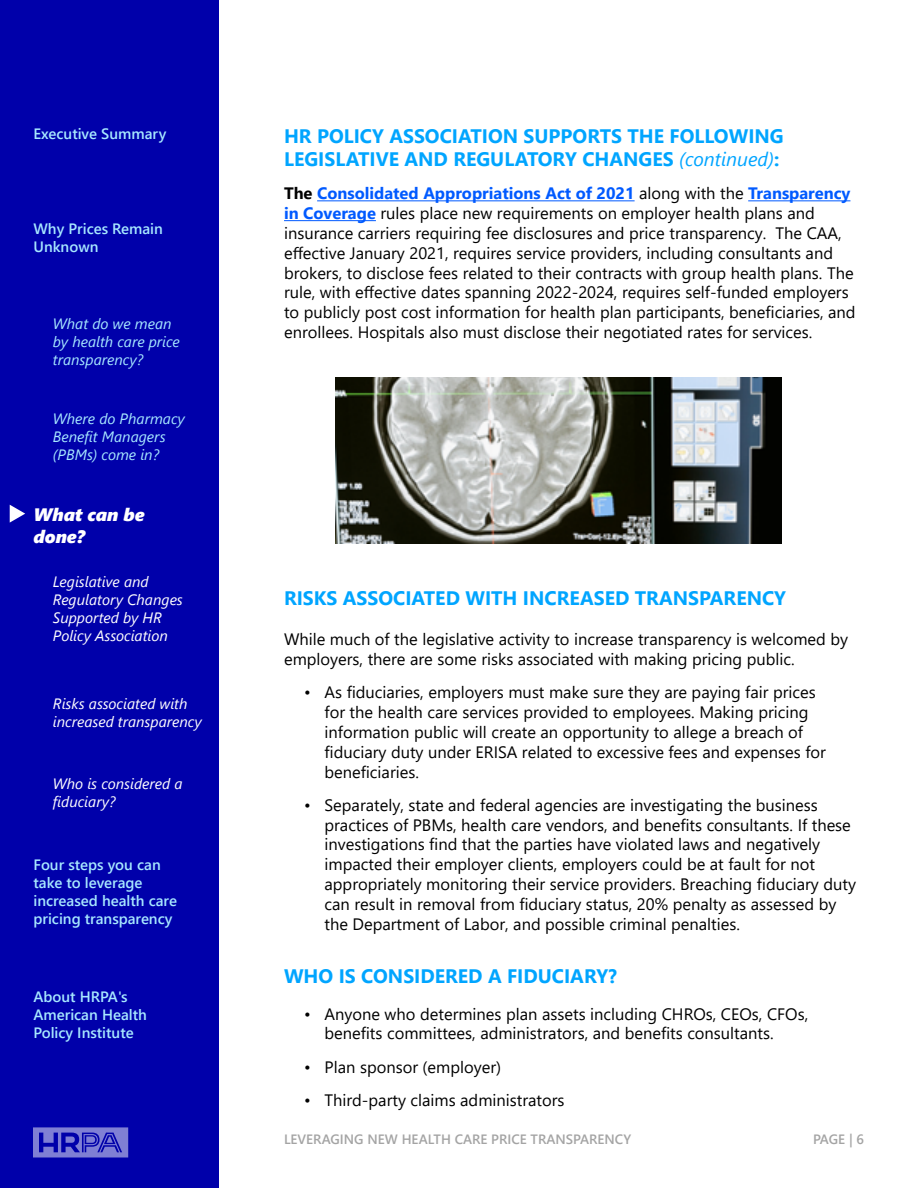
<style>
.page{position:relative;width:918px;height:1188px;background:#fff}
.page>*{position:absolute;margin:0;border:0;box-sizing:border-box;transform-origin:0 0}
.t1{font:700 19.5px/23.4px "Segoe UI";color:#00a5ff}
.t2{font:italic 18px/21.6px "Segoe UI Black";color:#fff}
.t3{font:16.5px/19.8px "Segoe UI";color:#000}
.t4{font:600 15px/18px "Segoe UI";color:#a7e8ff}
.t5{font:italic 15px/18px "Segoe UI";color:#fff}
.t6{font:italic 15px/18px "Segoe UI";color:#a7e8ff}
.t7{font:600 13.5px "Segoe UI";color:#a4a4a4}
.s1{font-weight:400;font-style:italic}
.s2{font-weight:700}
.s3{font-weight:700;color:#005aff}
</style>
<div class="page">
<div style="left:0;top:0;width:218px;height:1188px;background:#00a"></div>
<svg style="left:33px;top:1127px;width:95px;height:31px"></svg>
<svg style="left:10px;top:505px;width:15px;height:18px"></svg>
<hr style="left:317px;top:200px;width:318px;height:1px;background:#005aff">
<hr style="left:748px;top:200px;width:102px;height:1px;background:#005aff">
<hr style="left:284px;top:220px;width:92px;height:1px;background:#005aff">
<img style="left:336px;top:377px;width:445px;height:166px">
<p class="t4" style="left:33px;top:124px;width:134px">Executive Summary</p>
<p class="t4" style="left:33px;top:219px;width:131px">Why Prices Remain<br>Unknown</p>
<p class="t6" style="left:53px;top:312px;width:128px">What do we mean by health care price transparency?</p>
<p class="t6" style="left:53px;top:407px;width:133px">Where do Pharmacy<br>Benefit Managers (PBMs) come in?</p>
<p class="t2" style="left:33px;top:503px;width:113px">What can be done?</p>
<p class="t5" style="left:53px;top:570px;width:131px">Legislative and<br>Regulatory Changes<br>Supported by HR<br>Policy Association</p>
<p class="t5" style="left:53px;top:692px;width:150px">Risks associated with increased transparency</p>
<p class="t5" style="left:53px;top:773px;width:131px">Who is considered a fiduciary?</p>
<p class="t4" style="left:33px;top:854px;width:145px">Four steps you can take to leverage increased health care pricing transparency</p>
<p class="t4" style="left:33px;top:987px;width:115px">About HRPA's<br>American Health<br>Policy Institute</p>
<p class="t1" style="left:284px;top:123px;width:501px">HR POLICY ASSOCIATION SUPPORTS THE FOLLOWING<br>LEGISLATIVE AND REGULATORY CHANGES <span class="s1">(continued)</span>:</p>
<p class="t3" style="left:284px;top:182px;width:573px"><span class="s2">The</span> <span class="s3">Consolidated Appropriations Act of 2021</span> along with the <span class="s3">Transparency in Coverage</span> rules place new requirements on employer health plans and insurance carriers requiring fee disclosures and price transparency. The CAA, effective January 2021, requires service providers, including consultants and brokers, to disclose fees related to their contracts with group health plans. The rule, with effective dates spanning 2022-2024, requires self-funded employers to publicly post cost information for health plan participants, beneficiaries, and enrollees. Hospitals also must disclose their negotiated rates for services.</p>
<p class="t1" style="left:284px;top:585px;width:504px">RISKS ASSOCIATED WITH INCREASED TRANSPARENCY</p>
<p class="t3" style="left:284px;top:628px;width:566px">While much of the legislative activity to increase transparency is welcomed by employers, there are some risks associated with making pricing public.</p>
<p class="t3" style="left:325px;top:681px;width:503px;text-indent:-20px">• As fiduciaries, employers must make sure they are paying fair prices for the health care services provided to employees. Making pricing information public will create an opportunity to allege a breach of fiduciary duty under ERISA related to excessive fees and expenses for beneficiaries.</p>
<p class="t3" style="left:325px;top:794px;width:533px;text-indent:-20px">• Separately, state and federal agencies are investigating the business practices of PBMs, health care vendors, and benefits consultants. If these investigations find that the parties have violated laws and negatively impacted their employer clients, employers could be at fault for not appropriately monitoring their service providers. Breaching fiduciary duty can result in removal from fiduciary status, 20% penalty as assessed by the Department of Labor, and possible criminal penalties.</p>
<p class="t1" style="left:284px;top:963px;width:334px">WHO IS CONSIDERED A FIDUCIARY?</p>
<p class="t3" style="left:325px;top:1002px;width:485px;text-indent:-20px">• Anyone who determines plan assets including CHROs, CEOs, CFOs, benefits committees, administrators, and benefits consultants.</p>
<p class="t3" style="left:304px;top:1056px;width:198px">• Plan sponsor (employer)</p>
<p class="t3" style="left:304px;top:1089px;width:262px">• Third-party claims administrators</p>
<p class="t7" style="left:284px;top:1126px;width:349px">LEVERAGING NEW HEALTH CARE PRICE TRANSPARENCY</p>
<p class="t7" style="left:813px;top:1126px;width:52px">PAGE | 6</p>
</div>
